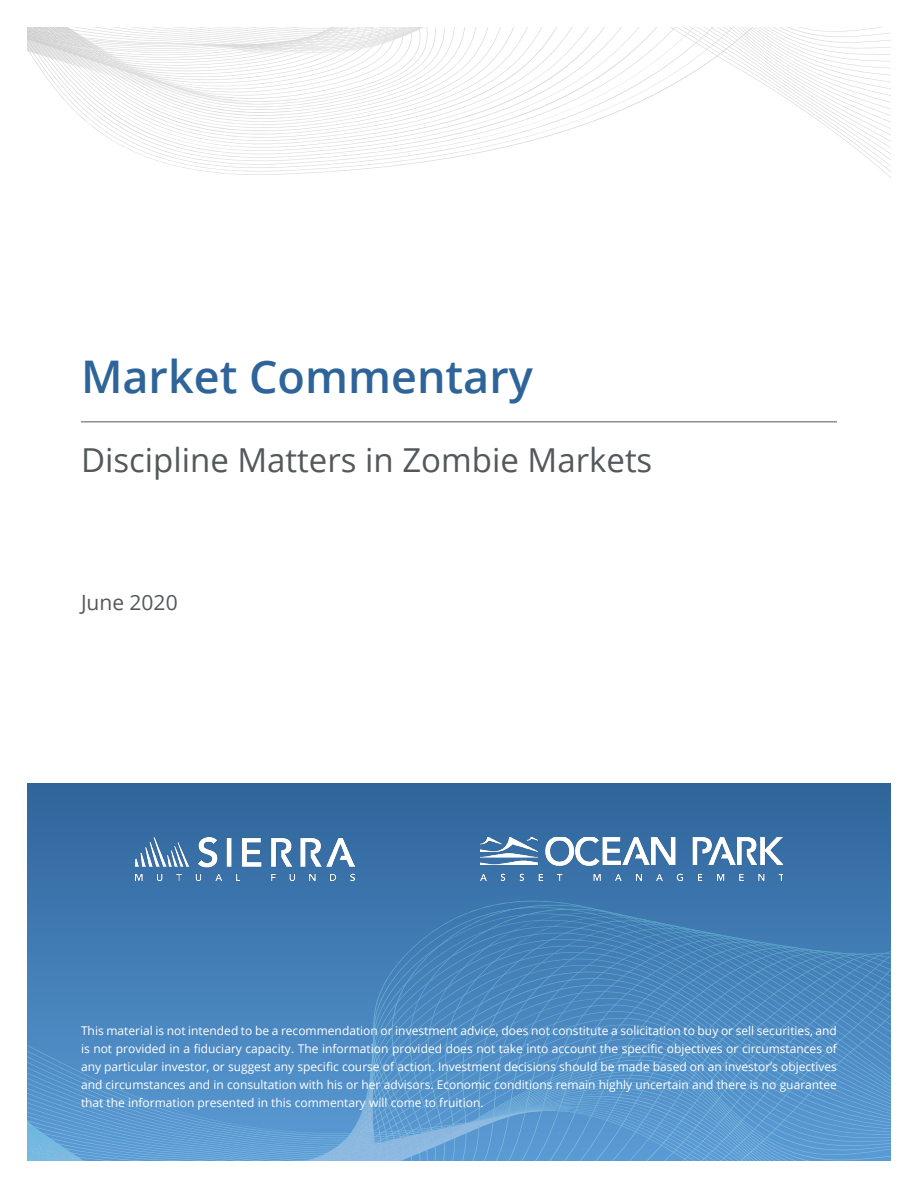
<style>
.page{position:relative;width:918px;height:1188px;background:#fff}
.page>*{position:absolute;margin:0;border:0;box-sizing:border-box;transform-origin:0 0}
.t1{font:600 45px "Open Sans";color:#2e649a}
.t2{font:33px "Open Sans";color:#53585a}
.t3{font:21px "Open Sans";color:#54585a}
.t4{font:12px/18px "Open Sans";color:#fff;text-align:justify}
</style>
<div class="page">
<div style="left:27px;top:783px;width:864px;height:378px;background:#346ba2"></div>
<div style="left:27px;top:901px;width:864px;height:22px;background:#3e77af"></div>
<svg style="left:27px;top:923px;width:864px;height:20px;fill:#407ab2"></svg>
<svg style="left:27px;top:943px;width:864px;height:8px;background:#437fb5"></svg>
<svg style="left:27px;top:955px;width:864px;height:13px;background:#4581b8"></svg>
<svg style="left:27px;top:968px;width:864px;height:22px;background:#4884ba"></svg>
<svg style="left:27px;top:990px;width:864px;height:24px;background:#4a87be"></svg>
<svg style="left:27px;top:1014px;width:864px;height:147px;background:#5693ca"></svg>
<svg style="left:27px;top:1121px;width:57px;height:40px;background:#6aaad9"></svg>
<svg style="left:310px;top:1043px;width:232px;height:118px;background:#5e9acf"></svg>
<img style="left:480px;top:837px;width:303px;height:43px">
<img style="left:135px;top:837px;width:219px;height:43px">
<svg style="left:68px;top:104px;width:823px;height:74px"></svg>
<svg style="left:27px;top:27px;width:864px;height:77px"></svg>
<hr style="left:81px;top:421px;width:756px;height:1px;background:#54585a">
<p class="t1" style="left:81px;top:346px;width:453px">Market Commentary</p>
<p class="t2" style="left:81px;top:437px;width:573px">Discipline Matters in Zombie Markets</p>
<p class="t3" style="left:81px;top:588px;width:98px">June 2020</p>
<p class="t4" style="left:81px;top:1021px;width:758px">This material is not intended to be a recommendation or investment advice, does not constitute a solicitation to buy or sell securities, and is not provided in a fiduciary capacity. The information provided does not take into account the specific objectives or circumstances of any particular investor, or suggest any specific course of action. Investment decisions should be made based on an investor’s objectives and circumstances and in consultation with his or her advisors. Economic conditions remain highly uncertain and there is no guarantee that the information presented in this commentary will come to fruition.</p>
</div>
